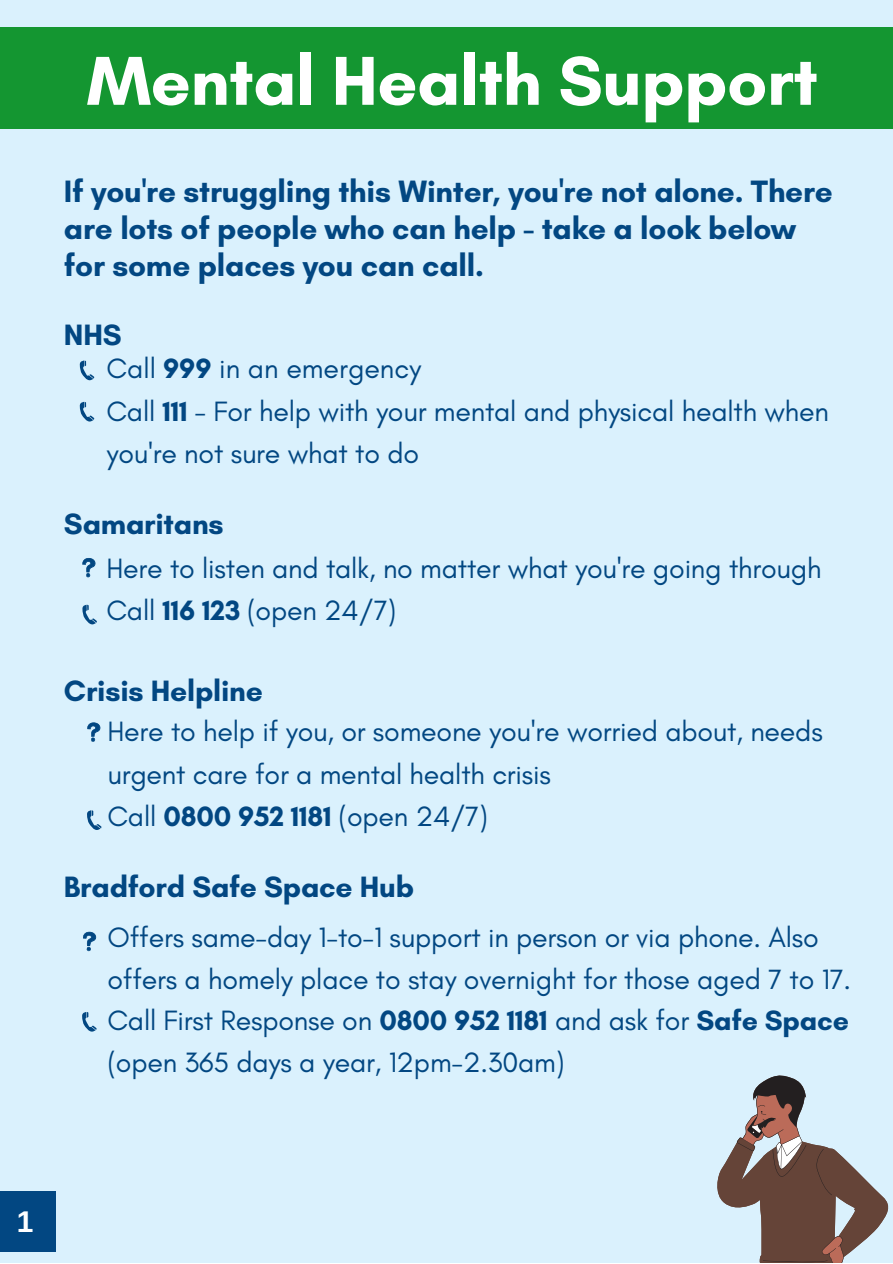
<style>
.page{position:relative;width:893px;height:1264px;background:#fff}
.page>*{position:absolute;margin:0;border:0;box-sizing:border-box;transform-origin:0 0}
.t1{font:700 70.5px "Glacial Indifference";letter-spacing:-.005em;color:#fff}
.t2{font:700 31.5px/37px "Glacial Indifference";letter-spacing:-.005em;color:#024782}
.t3{font:700 30px "Glacial Indifference";letter-spacing:-.005em;color:#024782}
.t4{font:700 30px "Arimo";color:#fff}
.t5{font:28.5px/42.8px "Glacial Indifference";letter-spacing:-.005em;color:#024782}
.s1{font-weight:700}
</style>
<div class="page">
<div style="left:0;top:0;width:892px;height:1262px;background:#daf1fd"></div>
<div style="left:0;top:28px;width:892px;height:101px;background:#149631"></div>
<svg style="left:80px;top:360px;width:14px;height:21px"></svg>
<svg style="left:80px;top:402px;width:14px;height:20px"></svg>
<svg style="left:82px;top:558px;width:14px;height:19px"></svg>
<svg style="left:82px;top:604px;width:15px;height:21px"></svg>
<svg style="left:87px;top:722px;width:14px;height:20px"></svg>
<svg style="left:87px;top:810px;width:15px;height:20px"></svg>
<svg style="left:83px;top:931px;width:13px;height:20px"></svg>
<svg style="left:82px;top:1012px;width:15px;height:20px"></svg>
<svg style="left:717px;top:1075px;width:172px;height:187px"></svg>
<div style="left:0;top:1191px;width:55px;height:61px;background:#024782"></div>
<h1 class="t1" style="left:87px;top:38px;width:732px">Mental Health Support</h1>
<p class="t2" style="left:64px;top:172px;width:770px">If you're struggling this Winter, you're not alone. There are lots of people who can help - take a look below for some places you can call.</p>
<p class="t3" style="left:64px;top:316px;width:59px">NHS</p>
<p class="t5" style="left:106px;top:346px;width:724px">Call <span class="s1">999</span> in an emergency<br>Call <span class="s1">111</span> - For help with your mental and physical health when you're not sure what to do</p>
<p class="t3" style="left:64px;top:505px;width:161px">Samaritans</p>
<p class="t5" style="left:106px;top:547px;width:716px;line-height:41.5px">Here to listen and talk, no matter what you're going through<br>Call <span class="s1">116 123</span> (open 24/7)</p>
<p class="t3" style="left:64px;top:672px;width:200px">Crisis Helpline</p>
<p class="t5" style="left:107px;top:709px;width:716px">Here to help if you, or someone you're worried about, needs urgent care for a mental health crisis<br>Call <span class="s1">0800 952 1181</span> (open 24/7)</p>
<p class="t3" style="left:64px;top:868px;width:352px">Bradford Safe Space Hub</p>
<p class="t5" style="left:107px;top:916px;width:745px;line-height:41.5px">Offers same-day 1-to-1 support in person or via phone. Also offers a homely place to stay overnight for those aged 7 to 17.<br>Call First Response on <span class="s1">0800 952 1181</span> and ask for <span class="s1">Safe Space </span>(open 365 days a year, 12pm-2.30am)</p>
<p class="t4" style="left:17px;top:1204px;width:18px">1</p>
</div>
